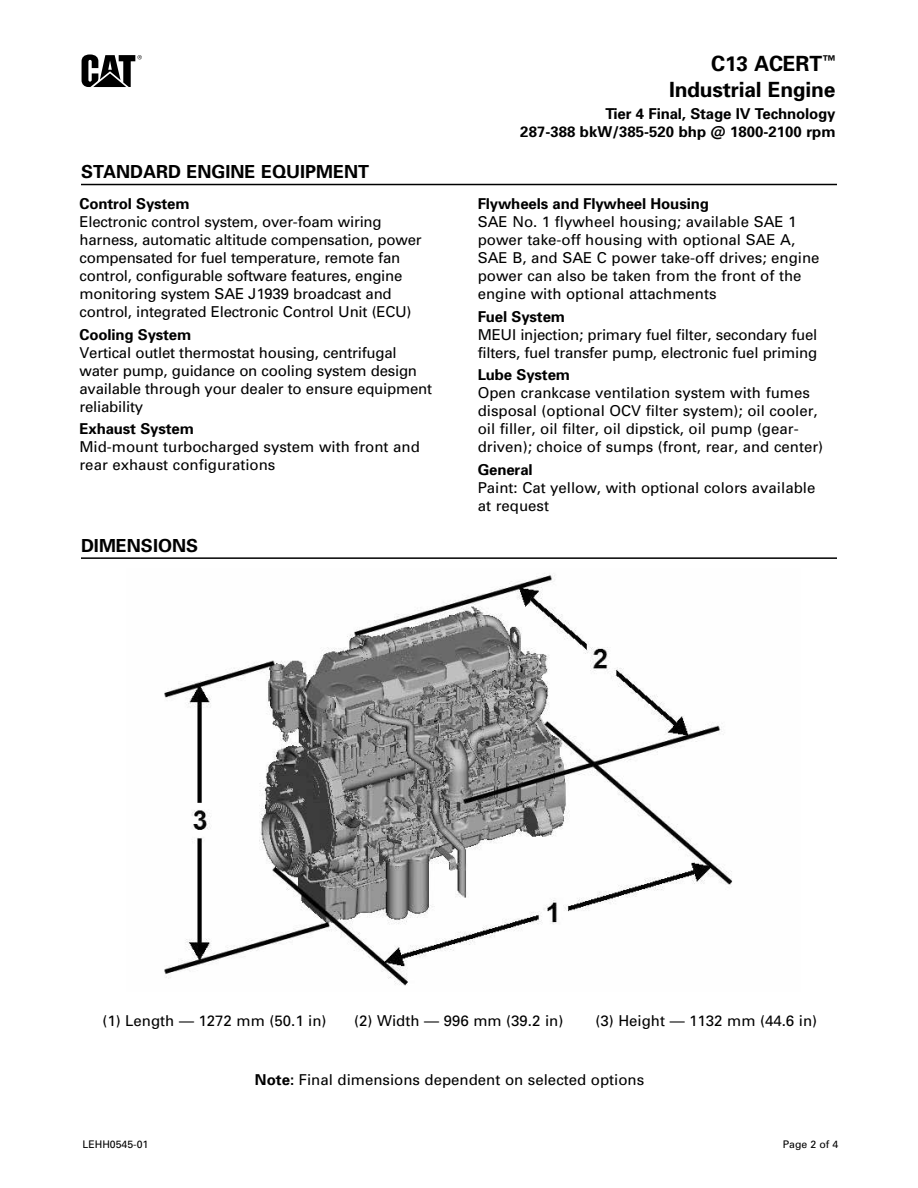
<style>
.page{position:relative;width:918px;height:1188px;background:#fff}
.page>*{position:absolute;margin:0;border:0;box-sizing:border-box;transform-origin:0 0}
.t1{font:700 21px/25.5px "Univers";letter-spacing:-.01em;color:#000;text-align:right}
.t2{font:700 18px "Univers";color:#000}
.t3{font:15px/18px "Univers";color:#000}
.t4{font:700 15px/18px "Univers";letter-spacing:-.01em;color:#000;text-align:right}
.t5{font:10.5px "Univers";color:#000}
.s1{font-weight:700}
</style>
<div class="page">
<hr style="left:81px;top:557px;width:756px;height:2px;background:#000">
<hr style="left:81px;top:184px;width:756px;height:1px;background:#000">
<svg style="left:82px;top:54px;width:60px;height:33px"></svg>
<img style="left:164px;top:573px;width:569px;height:413px">
<p class="t2" style="left:81px;top:161px;width:290px">STANDARD ENGINE EQUIPMENT</p>
<p class="t4" style="left:79px;top:195px;width:112px">Control System</p>
<p class="t3" style="left:79px;top:213px;width:344px">Electronic control system, over-foam wiring harness, automatic altitude compensation, power compensated for fuel temperature, remote fan control, configurable software features, engine monitoring system SAE J1939 broadcast and control, integrated Electronic Control Unit (ECU)</p>
<p class="t4" style="left:79px;top:325px;width:113px">Cooling System</p>
<p class="t3" style="left:79px;top:343px;width:354px">Vertical outlet thermostat housing, centrifugal water pump, guidance on cooling system design available through your dealer to ensure equipment reliability</p>
<p class="t4" style="left:79px;top:420px;width:116px">Exhaust System</p>
<p class="t3" style="left:79px;top:438px;width:342px">Mid-mount turbocharged system with front and rear exhaust configurations</p>
<p class="t2" style="left:81px;top:535px;width:119px">DIMENSIONS</p>
<h1 class="t1" style="left:669px;top:51px;width:168px">C13 ACERT<sup>™<br></sup>Industrial Engine</h1>
<p class="t4" style="left:520px;top:105px;width:317px">Tier 4 Final, Stage IV Technology<br>287-388 bkW/385-520 bhp @ 1800-2100 rpm</p>
<p class="t4" style="left:478px;top:195px;width:233px">Flywheels and Flywheel Housing</p>
<p class="t3" style="left:478px;top:213px;width:343px">SAE No. 1 flywheel housing; available SAE 1 power take-off housing with optional SAE A, SAE B, and SAE C power take-off drives; engine power can also be taken from the front of the engine with optional attachments</p>
<p class="t4" style="left:478px;top:307px;width:89px">Fuel System</p>
<p class="t3" style="left:478px;top:325px;width:341px">MEUI injection; primary fuel filter, secondary fuel filters, fuel transfer pump, electronic fuel priming</p>
<p class="t4" style="left:478px;top:366px;width:94px">Lube System</p>
<p class="t3" style="left:478px;top:384px;width:347px">Open crankcase ventilation system with fumes disposal (optional OCV filter system); oil cooler, oil filler, oil filter, oil dipstick, oil pump (gear&shy;driven); choice of sumps (front, rear, and center)</p>
<p class="t4" style="left:478px;top:460px;width:56px">General</p>
<p class="t3" style="left:478px;top:478px;width:339px">Paint: Cat yellow, with optional colors available</p>
<p class="t3" style="left:102px;top:1012px;width:226px">(1) Length — 1272 mm (50.1 in)</p>
<p class="t3" style="left:354px;top:1012px;width:211px">(2) Width — 996 mm (39.2 in)</p>
<p class="t3" style="left:595px;top:1012px;width:223px">(3) Height — 1132 mm (44.6 in)</p>
<p class="t3" style="left:255px;top:1071px;width:391px"><span class="s1">Note:</span> Final dimensions dependent on selected options</p>
<p class="t5" style="left:82px;top:1138px;width:67px">LEHH0545-01</p>
<p class="t5" style="left:783px;top:1138px;width:57px">Page 2 of 4</p>
</div>
